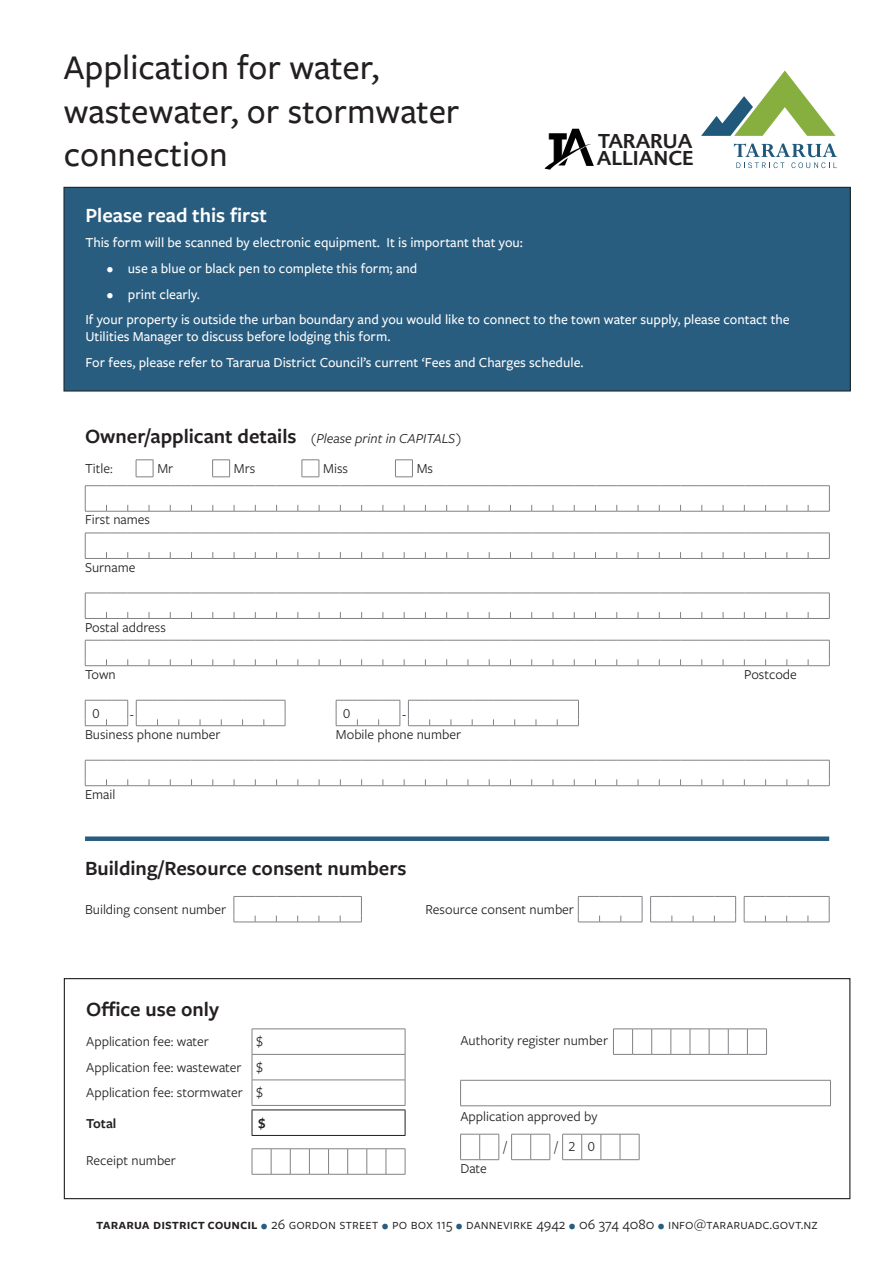
<style>
.page{position:relative;width:893px;height:1263px;background:#fff}
.page>*{position:absolute;margin:0;border:0;box-sizing:border-box;transform-origin:0 0}
.Form_Heading{font:500 36px/43.2px "Freight Sans Pro";color:#231f20}
.Section_heading_with{font:600 21px "Freight Sans Pro";color:#231f20}
.Section_heading{font:600 21px "Freight Sans Pro";color:#fff}
.Section_heading-2{font:600 21px "Freight Sans Pro";color:#231f20}
.t1{font:600 20.85px/16.8px "Foundry Sans";color:#231f20;text-align:right}
.t2{font:15px "Freight Sans Pro";color:#231f20}
.Green_box_body_text{font:500 14.25px/17.1px "Freight Sans Pro";color:#fff}
.Field_label{font:14.25px "Freight Sans Pro";color:#231f20}
.Body_text{font:14.25px "Freight Sans Pro";color:#231f20}
.Section_heading-3{font:italic 14.25px "Freight Sans Pro";color:#231f20}
.Body_text-2{font:600 14.25px "Freight Sans Pro";color:#231f20}
.s1{font-family:"Impact";font-weight:400;font-size:39.75px;color:#000}
.s2{font-weight:600;font-style:normal;font-size:21px}
.s3{font-weight:600}
.s4{color:#295d80}
</style>
<div class="page">
<div style="left:64px;top:187px;width:786px;height:204px;background:#295d80"></div>
<div style="left:64px;top:187px;width:786px;height:204px;border:1px solid #231f20"></div>
<div style="left:85px;top:836px;width:744px;height:5px;background:#295d80"></div>
<svg style="left:136px;top:460px;width:277px;height:18px"></svg>
<svg style="left:85px;top:485px;width:745px;height:27px"></svg>
<svg style="left:85px;top:533px;width:745px;height:26px"></svg>
<svg style="left:85px;top:593px;width:745px;height:26px"></svg>
<svg style="left:85px;top:640px;width:745px;height:26px"></svg>
<svg style="left:85px;top:700px;width:494px;height:26px"></svg>
<svg style="left:85px;top:760px;width:745px;height:26px"></svg>
<svg style="left:233px;top:896px;width:597px;height:27px"></svg>
<svg style="left:545px;top:129px;width:49px;height:41px"></svg>
<hr style="left:252px;top:1029px;width:153px;height:1px;background:#808285">
<hr style="left:252px;top:1054px;width:153px;height:1px;background:#808285">
<hr style="left:252px;top:1080px;width:153px;height:1px;background:#808285">
<hr style="left:252px;top:1109px;width:153px;height:1px;background:#231f20">
<hr style="left:252px;top:1135px;width:153px;height:1px;background:#231f20">
<svg style="left:252px;top:1029px;width:1px;height:106px"></svg>
<svg style="left:405px;top:1029px;width:1px;height:106px"></svg>
<hr style="left:252px;top:1105px;width:153px;height:1px;background:#808285">
<svg style="left:252px;top:1148px;width:154px;height:27px"></svg>
<svg style="left:613px;top:1029px;width:154px;height:26px"></svg>
<hr style="left:460px;top:1080px;width:371px;height:1px;background:#808285">
<svg style="left:460px;top:1080px;width:1px;height:25px"></svg>
<svg style="left:830px;top:1080px;width:1px;height:25px"></svg>
<hr style="left:460px;top:1105px;width:371px;height:1px;background:#808285">
<svg style="left:460px;top:1134px;width:180px;height:26px"></svg>
<div style="left:64px;top:978px;width:786px;height:221px;border:1px solid #231f20"></div>
<svg style="left:701px;top:71px;width:134px;height:65px"></svg>
<svg style="left:734px;top:144px;width:103px;height:24px"></svg>
<p class="Form_Heading" style="left:64px;top:45px;width:397px">Application for water, wastewater, or stormwater connection</p>
<p class="t1" style="left:549px;top:133px;width:147px"><span class="s1">T</span> TARARUA<br>ALLIANCE</p>
<p class="Section_heading" style="left:85px;top:201px;width:183px">Please read this first</p>
<p class="Green_box_body_text" style="left:85px;top:234px;width:439px">This form will be scanned by electronic equipment. It is important that you:</p>
<p class="Green_box_body_text" style="left:107px;top:259px;width:312px">• use a blue or black pen to complete this form; and</p>
<p class="Green_box_body_text" style="left:107px;top:285px;width:95px">• print clearly.</p>
<p class="Green_box_body_text" style="left:85px;top:311px;width:706px">If your property is outside the urban boundary and you would like to connect to the town water supply, please contact the<br>Utilities Manager to discuss before lodging this form.</p>
<p class="Green_box_body_text" style="left:85px;top:353px;width:500px">For fees, please refer to Tararua District Council’s current ‘Fees and Charges schedule.</p>
<p class="Section_heading-3" style="left:85px;top:429px;width:378px"><span class="s2">Owner/applicant details</span> (Please print in CAPITALS)</p>
<p class="Field_label" style="left:85px;top:459px;width:29px">Title:</p>
<p class="Field_label" style="left:157px;top:459px;width:17px">Mr</p>
<p class="Field_label" style="left:234px;top:459px;width:23px">Mrs</p>
<p class="Field_label" style="left:323px;top:459px;width:26px">Miss</p>
<p class="Field_label" style="left:417px;top:459px;width:18px">Ms</p>
<p class="Field_label" style="left:85px;top:510px;width:67px">First names</p>
<p class="Field_label" style="left:85px;top:557px;width:52px">Surname</p>
<p class="Field_label" style="left:85px;top:617px;width:83px">Postal address</p>
<p class="Field_label" style="left:85px;top:665px;width:32px">Town</p>
<p class="Field_label" style="left:744px;top:665px;width:54px">Postcode</p>
<p class="Body_text" style="left:92px;top:704px;width:9px">0</p>
<p class="Body_text" style="left:130px;top:705px;width:6px">-</p>
<p class="Body_text" style="left:343px;top:704px;width:9px">0</p>
<p class="Body_text" style="left:402px;top:705px;width:6px">-</p>
<p class="Field_label" style="left:85px;top:725px;width:137px">Business phone number</p>
<p class="Field_label" style="left:336px;top:725px;width:127px">Mobile phone number</p>
<p class="Field_label" style="left:85px;top:785px;width:32px">Email</p>
<p class="Section_heading_with" style="left:85px;top:854px;width:323px">Building/Resource consent numbers</p>
<p class="Field_label" style="left:85px;top:900px;width:143px">Building consent number</p>
<p class="Field_label" style="left:425px;top:900px;width:150px">Resource consent number</p>
<p class="Section_heading-2" style="left:86px;top:995px;width:134px">Office use only</p>
<p class="Body_text" style="left:86px;top:1032px;width:124px">Application fee: water</p>
<p class="Body_text" style="left:256px;top:1032px;width:8px">$</p>
<p class="Body_text" style="left:86px;top:1058px;width:157px">Application fee: wastewater</p>
<p class="Body_text" style="left:256px;top:1057px;width:8px">$</p>
<p class="Body_text" style="left:86px;top:1083px;width:158px">Application fee: stormwater</p>
<p class="Body_text" style="left:256px;top:1083px;width:8px">$</p>
<p class="Body_text-2" style="left:86px;top:1113px;width:32px">Total</p>
<p class="Body_text-2" style="left:258px;top:1113px;width:9px">$</p>
<p class="Body_text" style="left:86px;top:1151px;width:91px">Receipt number</p>
<p class="Body_text" style="left:460px;top:1031px;width:149px">Authority register number</p>
<p class="Field_label" style="left:460px;top:1107px;width:138px">Application approved by</p>
<p class="Body_text" style="left:504px;top:1137px;width:4px">/</p>
<p class="Body_text" style="left:555px;top:1137px;width:4px">/</p>
<p class="Body_text" style="left:569px;top:1137px;width:9px">2</p>
<p class="Body_text" style="left:588px;top:1137px;width:9px">0</p>
<p class="Field_label" style="left:460px;top:1158px;width:28px">Date</p>
<p class="t2" style="left:96px;top:1214px;width:723px"><span class="s3">tararua district council</span> <span class="s4">•</span> 26 gordon street <span class="s4">•</span> po box 115 <span class="s4">•</span> dannevirke 4942 <span class="s4">•</span> 06 374 4080 <span class="s4">•</span> info@tararuadc.govt.nz</p>
</div>
